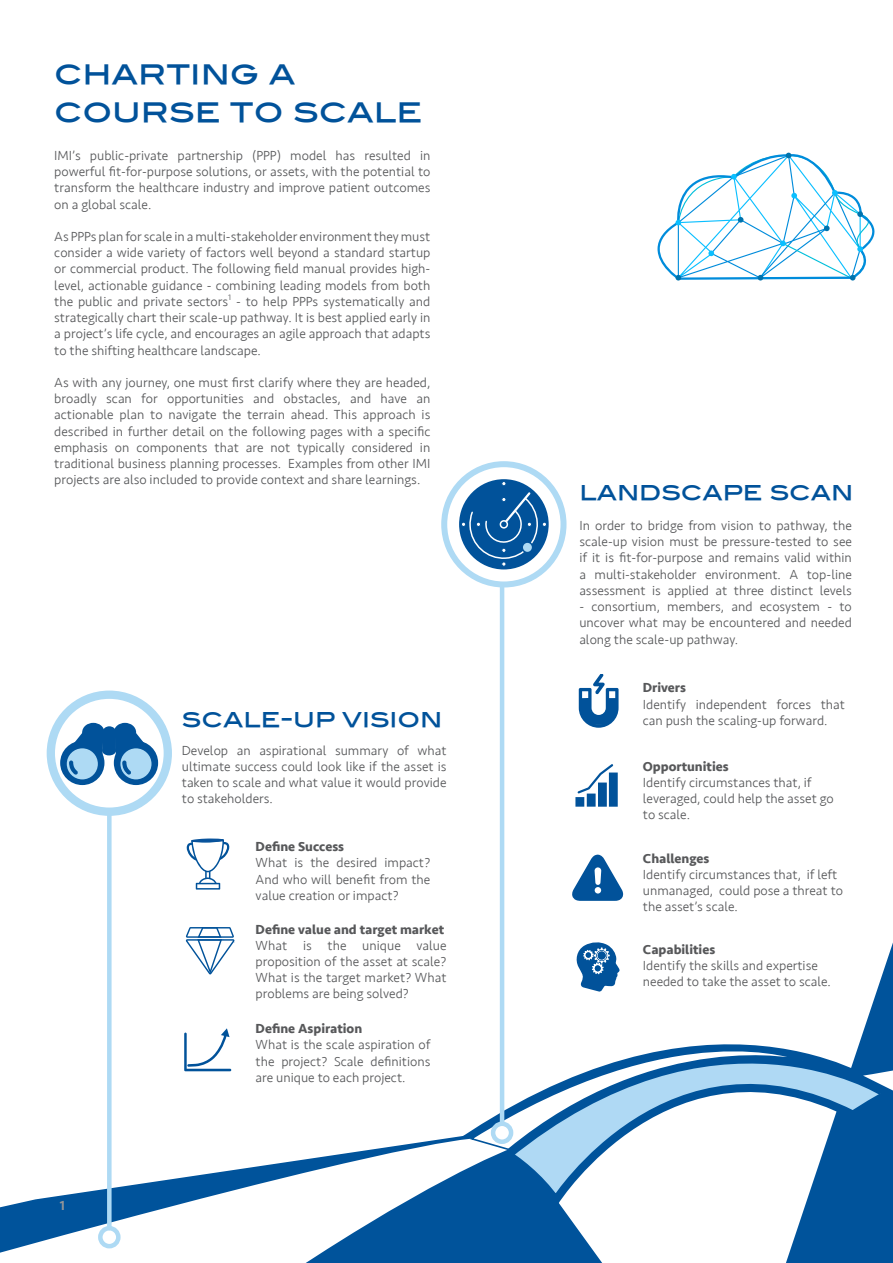
<style>
.page{position:relative;width:893px;height:1263px;background:#fff}
.page>*{position:absolute;margin:0;border:0;box-sizing:border-box;transform-origin:0 0}
.t1{font:31.5px/37.8px "Blair Md ITCTT Medium";color:#01529a}
.t2{font:24px "Blair Md ITCTT Medium";color:#01529a}
.Paragraph_Style_2{font:300 13.5px/16.2px "Seravek";color:#57585a;text-align:justify}
.Paragraph_Style_2-2{font:700 13.5px "Seravek";color:#57585a}
.Paragraph_Style_2-3{font:500 13.5px "Seravek";color:#939598}
</style>
<div class="page">
<svg style="left:786px;top:1225px;width:33px;height:38px"></svg>
<div style="left:819px;top:1225px;width:74px;height:38px;background:#00539b"></div>
<svg style="left:443px;top:1136px;width:159px;height:127px;background:#266daa"></svg>
<svg style="left:460px;top:968px;width:433px;height:257px"></svg>
<svg style="left:495px;top:987px;width:395px;height:180px"></svg>
<svg style="left:0;top:1139px;width:509px;height:124px"></svg>
<svg style="left:469px;top:1010px;width:333px;height:141px"></svg>
<svg style="left:863px;top:942px;width:30px;height:149px"></svg>
<svg style="left:187px;top:838px;width:42px;height:51px"></svg>
<svg style="left:47px;top:690px;width:125px;height:126px"></svg>
<svg style="left:184px;top:1028px;width:47px;height:43px"></svg>
<svg style="left:186px;top:927px;width:49px;height:47px"></svg>
<div style="left:107px;top:812px;width:5px;height:416px;background:#aedaf4"></div>
<div style="left:98px;top:1226px;width:23px;height:22px;border:4px solid #aedaf4;border-radius:50%"></div>
<hr style="left:500px;top:472px;width:4px;height:652px;background:#aedaf4">
<div style="left:491px;top:1121px;width:22px;height:23px;border:4px solid #aedaf4;border-radius:50%"></div>
<svg style="left:444px;top:464px;width:119px;height:120px"></svg>
<div style="left:441px;top:461px;width:125px;height:126px;border:6px solid #aedaf4;border-radius:50%"></div>
<svg style="left:461px;top:481px;width:86px;height:86px"></svg>
<div style="left:500px;top:521px;width:7px;height:7px;background:#01529a;border-radius:50%"></div>
<div style="left:500px;top:520px;width:8px;height:9px;border:2px solid #fff;border-radius:50%"></div>
<div style="left:522px;top:542px;width:11px;height:11px;background:#aedaf4;border-radius:50%"></div>
<div style="left:521px;top:541px;width:12px;height:12px;border:2px solid #01529a;border-radius:50%"></div>
<svg style="left:657px;top:152px;width:218px;height:129px"></svg>
<svg style="left:572px;top:854px;width:52px;height:47px"></svg>
<div style="left:609px;top:777px;width:9px;height:25px;background:#01529a"></div>
<svg style="left:575px;top:764px;width:40px;height:38px"></svg>
<svg style="left:578px;top:674px;width:41px;height:54px"></svg>
<svg style="left:575px;top:942px;width:45px;height:50px"></svg>
<div style="left:598px;top:951px;width:8px;height:8px;background:#01529a;border-radius:50%"></div>
<p class="t1" style="left:54px;top:51px;width:370px">CHARTING A<br>COURSE TO SCALE</p>
<p class="Paragraph_Style_2" style="left:54px;top:148px;width:378px">IMI’s public-private partnership (PPP) model has resulted in powerful fit-for-purpose solutions, or assets, with the potential to transform the healthcare industry and improve patient outcomes on a global scale.</p>
<p class="Paragraph_Style_2" style="left:54px;top:229px;width:378px">As PPPs plan for scale in a multi-stakeholder environment they must consider a wide variety of factors well beyond a standard startup or commercial product. The following field manual provides high&shy;level, actionable guidance - combining leading models from both the public and private sectors<sup>1</sup> - to help PPPs systematically and strategically chart their scale-up pathway. It is best applied early in a project’s life cycle, and encourages an agile approach that adapts to the shifting healthcare landscape.</p>
<p class="Paragraph_Style_2" style="left:54px;top:374px;width:378px">As with any journey, one must first clarify where they are headed, broadly scan for opportunities and obstacles, and have an actionable plan to navigate the terrain ahead. This approach is described in further detail on the following pages with a specific emphasis on components that are not typically considered in traditional business planning processes. Examples from other IMI projects are also included to provide context and share learnings.</p>
<p class="t2" style="left:182px;top:698px;width:262px">SCALE-UP VISION</p>
<p class="Paragraph_Style_2" style="left:182px;top:742px;width:266px">Develop an aspirational summary of what ultimate success could look like if the asset is taken to scale and what value it would provide to stakeholders.</p>
<p class="Paragraph_Style_2-2" style="left:256px;top:836px;width:90px">Define Success</p>
<p class="Paragraph_Style_2" style="left:256px;top:855px;width:176px">What is the desired impact?<br>And who will benefit from the value creation or impact?</p>
<p class="Paragraph_Style_2-3" style="left:60px;top:1197px;width:7px">1</p>
<p class="Paragraph_Style_2-2" style="left:256px;top:918px;width:190px">Define value and target market</p>
<p class="Paragraph_Style_2" style="left:256px;top:937px;width:192px">What is the unique value proposition of the asset at scale?<br>What is the target market? What problems are being solved?</p>
<p class="Paragraph_Style_2-2" style="left:256px;top:1018px;width:108px">Define Aspiration</p>
<p class="Paragraph_Style_2" style="left:256px;top:1037px;width:176px">What is the scale aspiration of the project? Scale definitions are unique to each project.</p>
<p class="t2" style="left:579px;top:472px;width:276px">LANDSCAPE SCAN</p>
<p class="Paragraph_Style_2" style="left:579px;top:518px;width:274px">In order to bridge from vision to pathway, the scale-up vision must be pressure-tested to see if it is fit-for-purpose and remains valid within a multi-stakeholder environment. A top-line assessment is applied at three distinct levels</p>
<p class="Paragraph_Style_2" style="left:579px;top:599px;width:274px">- consortium, members, and ecosystem - to uncover what may be encountered and needed along the scale-up pathway.</p>
<p class="Paragraph_Style_2-2" style="left:643px;top:677px;width:45px">Drivers</p>
<p class="Paragraph_Style_2" style="left:643px;top:696px;width:204px">Identify independent forces that can push the scaling-up forward.</p>
<p class="Paragraph_Style_2-2" style="left:643px;top:755px;width:87px">Opportunities</p>
<p class="Paragraph_Style_2" style="left:643px;top:774px;width:192px;text-align:left">Identify circumstances that, if leveraged, could help the asset go to scale.</p>
<p class="Paragraph_Style_2-2" style="left:643px;top:847px;width:68px">Challenges</p>
<p class="Paragraph_Style_2" style="left:643px;top:867px;width:202px;text-align:left">Identify circumstances that, if left unmanaged, could pose a threat to the asset’s scale.</p>
<p class="Paragraph_Style_2-2" style="left:643px;top:938px;width:74px">Capabilities</p>
<p class="Paragraph_Style_2" style="left:643px;top:957px;width:190px">Identify the skills and expertise needed to take the asset to scale.</p>
</div>
